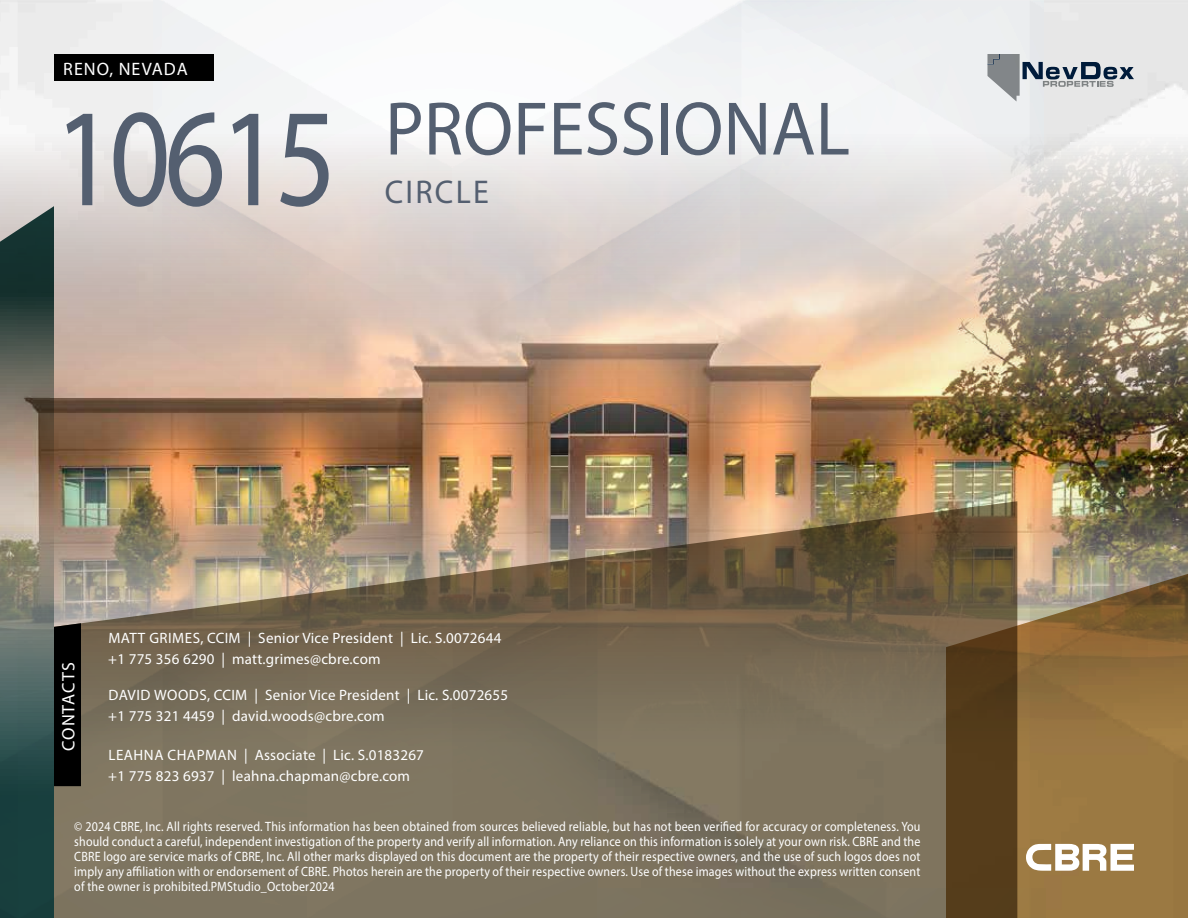
<style>
.page{position:relative;width:1188px;height:918px;background:#fff}
.page>*{position:absolute;margin:0;border:0;box-sizing:border-box;transform-origin:0 0}
.t1{font:76.5px "Myriad Pro";color:#545f70;scale:.95 1}
.t2{font:33px "Myriad Pro";letter-spacing:.07em;color:#545f70}
.t3{font:18px "Myriad Pro";letter-spacing:.06em;color:#fff}
.t4{font:15px/21px "Myriad Pro";letter-spacing:.015em;color:#fff}
.t5{font:13.5px/15px "Myriad Pro";letter-spacing:.015em;color:#fff;text-align:justify;scale:.89 1}
.s1{font-size:140.55px}
</style>
<div class="page">
<img style="left:0;top:0;width:153px;height:501px">
<img style="left:153px;top:0;width:891px;height:535px">
<img style="left:1044px;top:0;width:144px;height:477px">
<img style="left:1044px;top:477px;width:144px;height:58px">
<svg style="left:1017px;top:535px;width:171px;height:383px;background:#977949"></svg>
<svg style="left:81px;top:501px;width:936px;height:417px;background:#7e7058"></svg>
<svg style="left:1026px;top:844px;width:108px;height:27px"></svg>
<svg style="left:0;top:206px;width:81px;height:712px;background:#63695f"></svg>
<svg style="left:987px;top:54px;width:147px;height:47px;background:#b4b9be"></svg>
<div style="left:54px;top:54px;width:159px;height:27px;background:#000"></div>
<h3 class="t3" style="left:63px;top:57px;width:126px">RENO, NEVADA</h3>
<h1 class="t1" style="left:54px;top:82px;width:839px"><span class="s1">10615</span> PROFESSIONAL</h1>
<h2 class="t2" style="left:385px;top:171px;width:106px">CIRCLE</h2>
<h3 class="t3" style="left:57px;top:751px;width:90px;rotate:-90deg">CONTACTS</h3>
<p class="t4" style="left:108px;top:628px;width:395px">MATT GRIMES, CCIM | Senior Vice President | Lic. S.0072644 +1 775 356 6290 | matt.grimes@cbre.com</p>
<p class="t4" style="left:108px;top:685px;width:401px">DAVID WOODS, CCIM | Senior Vice President | Lic. S.0072655 +1 775 321 4459 | david.woods@cbre.com</p>
<p class="t4" style="left:108px;top:745px;width:317px">LEAHNA CHAPMAN | Associate | Lic. S.0183267 +1 775 823 6937 | leahna.chapman@cbre.com</p>
<p class="t5" style="left:74px;top:819px;width:952px">© 2024 CBRE, Inc. All rights reserved. This information has been obtained from sources believed reliable, but has not been verified for accuracy or completeness. You should conduct a careful, independent investigation of the property and verify all information. Any reliance on this information is solely at your own risk. CBRE and the CBRE logo are service marks of CBRE, Inc. All other marks displayed on this document are the property of their respective owners, and the use of such logos does not imply any affiliation with or endorsement of CBRE. Photos herein are the property of their respective owners. Use of these images without the express written consent of the owner is prohibited.PMStudio_October2024</p>
</div>
